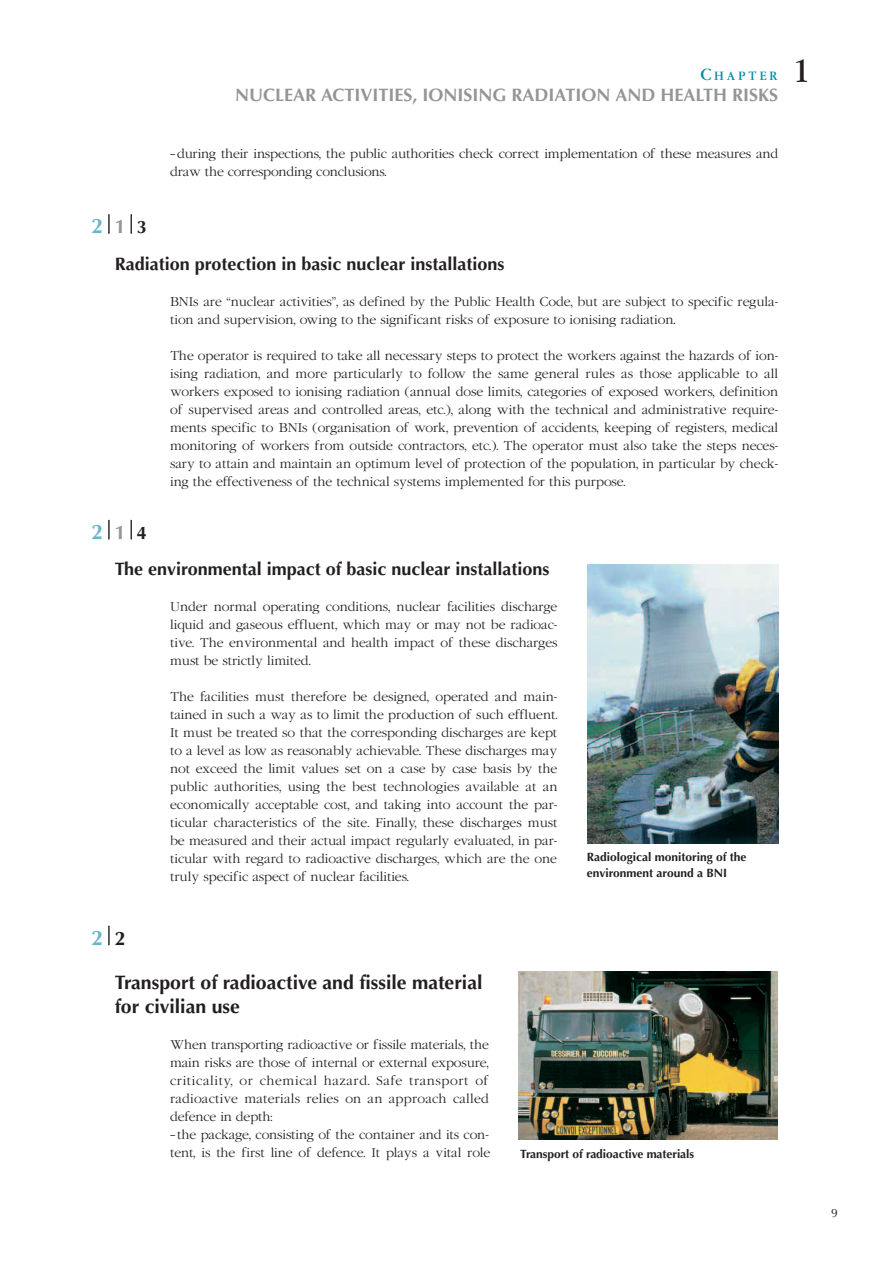
<style>
.page{position:relative;width:893px;height:1263px;background:#fff}
.page>*{position:absolute;margin:0;border:0;box-sizing:border-box;transform-origin:0 0}
.t1{font:30px "Garamond";color:#231f20}
.t2{font:700 21px "Optima";color:#66b7c8}
.t3{font:700 19.5px/23.4px "Optima";color:#231f20}
.t4{font:700 18px "Optima";color:#231f20}
.t5{font:700 18px "Optima";color:#939598}
.t6{font:300 12px/18px "Garamond";color:#231f20;text-align:justify}
.t7{font:700 12px/16.5px "Optima";color:#231f20}
.t8{font:12px "Optima";color:#231f20}
.t9{font:11.25px "Garamond";letter-spacing:.235em;color:#0089a0}
.s1{font-size:15px}
.s2{font-size:19.5px;color:#939598}
.s3{font-size:18px;color:#231f20}
.s4{font-size:19.5px;color:#231f20}
</style>
<div class="page">
<img style="left:587px;top:565px;width:191px;height:278px">
<img style="left:519px;top:971px;width:258px;height:169px">
<p class="t9" style="left:701px;top:69px;width:79px"><span class="s1">C</span>HAPTER</p>
<h3 class="t5" style="left:235px;top:85px;width:544px">NUCLEAR ACTIVITIES, IONISING RADIATION AND HEALTH RISKS</h3>
<p class="t6" style="left:170px;top:144px;width:610px">–during their inspections, the public authorities check correct implementation of these measures and draw the corresponding conclusions.</p>
<h2 class="t2" style="left:91px;top:214px;width:57px">2<span class="s2">1</span><span class="s3">3</span></h2>
<h3 class="t4" style="left:115px;top:253px;width:391px">Radiation protection in basic nuclear installations</h3>
<p class="t6" style="left:170px;top:292px;width:610px">BNIs are “nuclear activities”, as defined by the Public Health Code, but are subject to specific regula&shy;tion and supervision, owing to the significant risks of exposure to ionising radiation.</p>
<p class="t6" style="left:170px;top:346px;width:610px">The operator is required to take all necessary steps to protect the workers against the hazards of ion&shy;ising radiation, and more particularly to follow the same general rules as those applicable to all workers exposed to ionising radiation (annual dose limits, categories of exposed workers, definition of supervised areas and controlled areas, etc.), along with the technical and administrative require&shy;ments specific to BNIs (organisation of work, prevention of accidents, keeping of registers, medical monitoring of workers from outside contractors, etc.). The operator must also take the steps neces&shy;sary to attain and maintain an optimum level of protection of the population, in particular by check&shy;ing the effectiveness of the technical systems implemented for this purpose.</p>
<h2 class="t2" style="left:91px;top:519px;width:57px">2<span class="s2">1</span><span class="s3">4</span></h2>
<h3 class="t4" style="left:115px;top:558px;width:436px">The environmental impact of basic nuclear installations</h3>
<p class="t6" style="left:170px;top:598px;width:389px">Under normal operating conditions, nuclear facilities discharge liquid and gaseous effluent, which may or may not be radioac&shy;tive. The environmental and health impact of these discharges must be strictly limited.</p>
<p class="t6" style="left:170px;top:688px;width:389px">The facilities must therefore be designed, operated and main&shy;tained in such a way as to limit the production of such effluent.<br>It must be treated so that the corresponding discharges are kept to a level as low as reasonably achievable. These discharges may not exceed the limit values set on a case by case basis by the public authorities, using the best technologies available at an economically acceptable cost, and taking into account the par&shy;ticular characteristics of the site. Finally, these discharges must be measured and their actual impact regularly evaluated, in par&shy;ticular with regard to radioactive discharges, which are the one truly specific aspect of nuclear facilities.</p>
<p class="t7" style="left:587px;top:849px;width:161px">Radiological monitoring of the environment around a BNI</p>
<h1 class="t1" style="left:795px;top:52px;width:15px">1</h1>
<h2 class="t2" style="left:91px;top:925px;width:36px">2 <span class="s4">2</span></h2>
<h3 class="t3" style="left:115px;top:971px;width:369px">Transport of radioactive and fissile material for civilian use</h3>
<p class="t6" style="left:170px;top:1035px;width:320px">When transporting radioactive or fissile materials, the main risks are those of internal or external exposure, criticality, or chemical hazard. Safe transport of radioactive materials relies on an approach called defence in depth:</p>
<p class="t6" style="left:170px;top:1125px;width:322px">– the package, consisting of the container and its con&shy;tent, is the first line of defence. It plays a vital role</p>
<p class="t7" style="left:520px;top:1146px;width:175px">Transport of radioactive materials</p>
<p class="t8" style="left:831px;top:1206px;width:8px">9</p>
</div>
